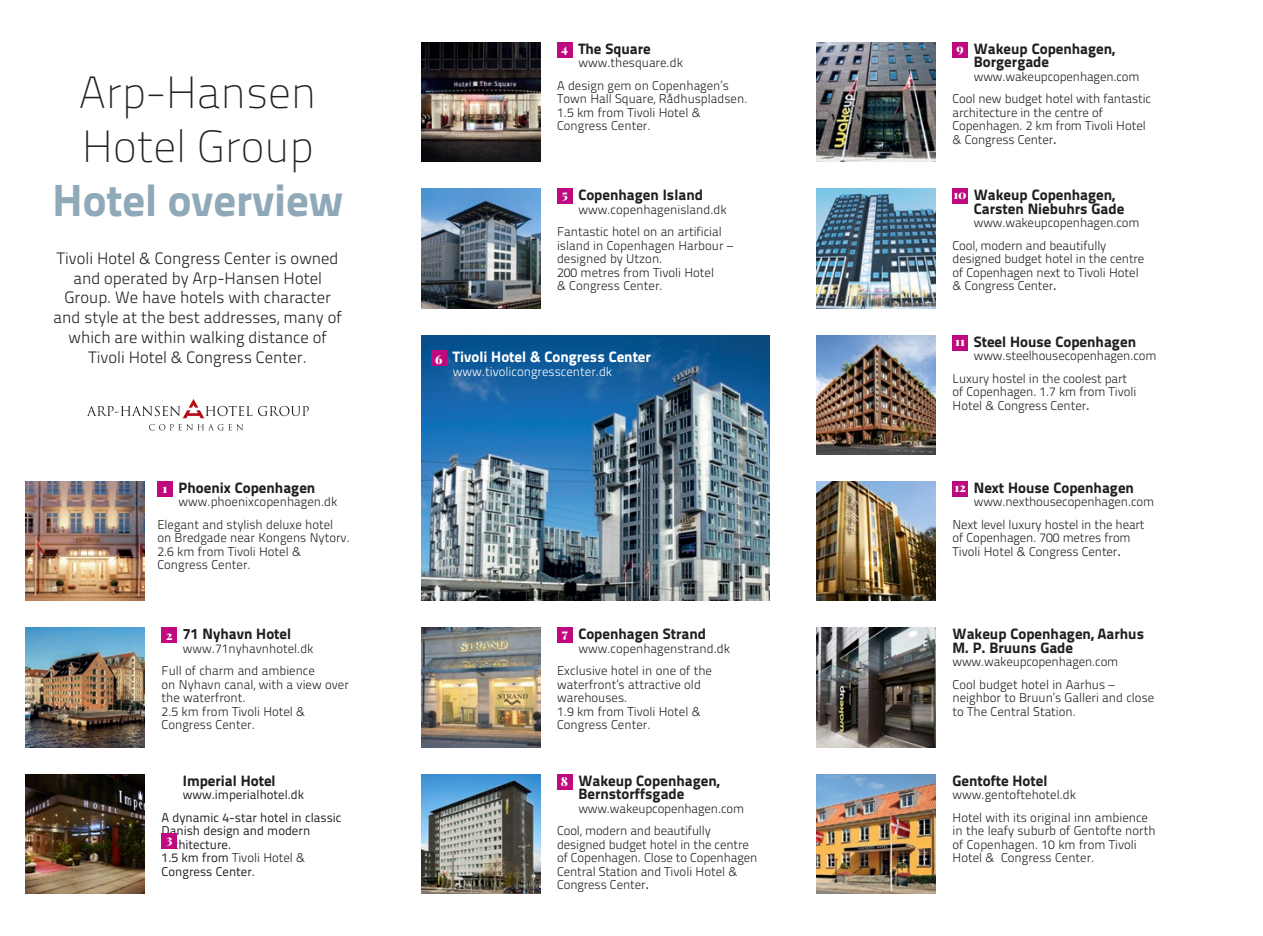
<style>
.page{position:relative;width:1263px;height:936px;background:#fff}
.page>*{position:absolute;margin:0;border:0;box-sizing:border-box;transform-origin:0 0}
.t1{font:45px/54px "Titillium Text 22 L 1 wt";color:#231f20}
.t2{font:45px "Titillium Text 22 L 999 wt";color:#8fa9b8}
.Brødtekst{font:16.5px/19.8px "Titillium Text 22 L 250 wt";color:#231f20;text-align:center}
.Normal{font:15px "Titillium Text 22 L 999 wt";color:#231f20}
.Normal-2{font:15px "Titillium Text 22 L 999 wt";color:#fff}
.Normal-3{font:12.75px/13.5px "Titillium Text 22 L 250 wt";color:#231f20}
.Normal-4{font:12.75px/13.5px "Titillium Text 22 L 400 wt";color:#231f20}
.Normal-5{font:12.75px "Titillium Text 22 L 250 wt";color:#fff}
.Normal-6{font:900 12.3px "Playfair Display";color:#fff}
.s1{font-family:"Titillium Text 22 L 250 wt"}
.s2{font-family:"Titillium Text 22 L 400 wt";font-size:15px}
</style>
<div class="page">
<img style="left:26px;top:628px;width:119px;height:119px">
<div style="left:162px;top:628px;width:15px;height:15px;background:#be097f"></div>
<img style="left:26px;top:774px;width:119px;height:119px">
<div style="left:162px;top:833px;width:15px;height:15px;background:#be097f"></div>
<img style="left:26px;top:481px;width:119px;height:119px">
<div style="left:157px;top:481px;width:15px;height:15px;background:#be097f"></div>
<img style="left:421px;top:43px;width:119px;height:119px">
<div style="left:557px;top:43px;width:15px;height:15px;background:#be097f"></div>
<img style="left:816px;top:628px;width:119px;height:119px">
<img style="left:816px;top:774px;width:119px;height:119px">
<img style="left:816px;top:43px;width:119px;height:119px">
<div style="left:952px;top:43px;width:15px;height:15px;background:#be097f"></div>
<img style="left:816px;top:189px;width:119px;height:119px">
<div style="left:952px;top:189px;width:15px;height:15px;background:#be097f"></div>
<img style="left:421px;top:335px;width:349px;height:265px">
<div style="left:431px;top:351px;width:15px;height:15px;background:#be097f"></div>
<svg style="left:87px;top:399px;width:222px;height:19px"></svg>
<svg style="left:149px;top:424px;width:94px;height:6px"></svg>
<div style="left:952px;top:335px;width:15px;height:15px;background:#be097f"></div>
<img style="left:816px;top:335px;width:119px;height:119px">
<div style="left:557px;top:774px;width:15px;height:15px;background:#be097f"></div>
<img style="left:421px;top:774px;width:119px;height:119px">
<div style="left:952px;top:481px;width:15px;height:15px;background:#be097f"></div>
<img style="left:816px;top:481px;width:119px;height:119px">
<div style="left:557px;top:628px;width:15px;height:15px;background:#be097f"></div>
<img style="left:421px;top:628px;width:119px;height:119px">
<div style="left:557px;top:189px;width:15px;height:15px;background:#be097f"></div>
<img style="left:421px;top:189px;width:119px;height:119px">
<h1 class="t1" style="left:79px;top:63px;width:239px">Arp-Hansen<br>Hotel Group</h1>
<h1 class="t2" style="left:53px;top:165px;width:292px">Hotel overview</h1>
<p class="Brødtekst" style="left:54px;top:247px;width:290px">Tivoli Hotel &amp; Congress Center is owned and operated by Arp-Hansen Hotel Group. We have hotels with character and style at the best addresses, many of which are within walking distance of</p>
<p class="Brødtekst" style="left:89px;top:346px;width:220px">Tivoli Hotel &amp; Congress Center.</p>
<p class="Normal" style="left:179px;top:476px;width:138px">Phoenix Copenhagen</p>
<p class="Normal-3" style="left:179px;top:494px;width:160px">www.phoenixcopenhagen.dk</p>
<p class="Normal-3" style="left:157px;top:517px;width:194px">Elegant and stylish deluxe hotel on Bredgade near Kongens Nytorv.</p>
<p class="Normal-3" style="left:157px;top:544px;width:145px">2.6 km from Tivoli Hotel &amp;<br>Congress Center.</p>
<p class="Normal-6" style="left:162px;top:479px;width:6px">1</p>
<p class="Normal" style="left:183px;top:622px;width:110px">71 Nyhavn Hotel</p>
<p class="Normal-3" style="left:183px;top:640px;width:132px">www.71nyhavnhotel.dk</p>
<p class="Normal-3" style="left:162px;top:663px;width:189px">Full of charm and ambience<br>on Nyhavn canal, with a view over</p>
<p class="Normal-3" style="left:162px;top:690px;width:86px">the waterfront.</p>
<p class="Normal-3" style="left:162px;top:703px;width:145px">2.5 km from Tivoli Hotel &amp;</p>
<p class="Normal-3" style="left:162px;top:717px;width:95px">Congress Center.</p>
<p class="Normal-6" style="left:166px;top:625px;width:8px">2</p>
<p class="Normal" style="left:183px;top:768px;width:94px">Imperial Hotel</p>
<p class="Normal-4" style="left:183px;top:787px;width:123px">www.imperialhotel.dk</p>
<p class="Normal-4" style="left:162px;top:809px;width:181px">A dynamic 4-star hotel in classic<br>Danish design and modern architecture.</p>
<p class="Normal-4" style="left:162px;top:850px;width:145px">1.5 km from <span class="s1">Tivoli Hotel &amp;<br></span>Congress Center.</p>
<p class="Normal-6" style="left:166px;top:830px;width:8px">3</p>
<p class="Normal" style="left:578px;top:37px;width:74px">The Square</p>
<p class="Normal-3" style="left:578px;top:55px;width:106px">www.thesquare.dk</p>
<p class="Normal-3" style="left:557px;top:78px;width:173px">A design gem on Copenhagen’s</p>
<p class="Normal-3" style="left:557px;top:91px;width:192px">Town Hall Square, Rådhuspladsen.</p>
<p class="Normal-3" style="left:557px;top:105px;width:145px">1.5 km from Tivoli Hotel &amp;<br>Congress Center.</p>
<p class="Normal-6" style="left:561px;top:39px;width:8px">4</p>
<p class="Normal" style="left:578px;top:183px;width:126px">Copenhagen Island</p>
<p class="Normal-3" style="left:578px;top:202px;width:150px">www.copenhagenisland.dk</p>
<p class="Normal-3" style="left:557px;top:224px;width:178px">Fantastic hotel on an artificial island in Copenhagen Harbour – designed by Utzon.</p>
<p class="Normal-3" style="left:557px;top:265px;width:159px">200 metres from Tivoli Hotel &amp; Congress Center.</p>
<p class="Normal-6" style="left:562px;top:185px;width:8px">5</p>
<p class="Normal-6" style="left:435px;top:349px;width:9px">6</p>
<p class="Normal-2" style="left:453px;top:345px;width:199px">Tivoli Hotel &amp; Congress Center</p>
<p class="Normal-5" style="left:453px;top:362px;width:161px">www.tivolicongresscenter.dk</p>
<p class="Normal" style="left:578px;top:622px;width:129px">Copenhagen Strand</p>
<p class="Normal-3" style="left:578px;top:640px;width:153px">www.copenhagenstrand.dk</p>
<p class="Normal-3" style="left:557px;top:663px;width:156px">Exclusive hotel in one of the waterfront’s attractive old warehouses.</p>
<p class="Normal-3" style="left:557px;top:703px;width:145px">1.9 km from Tivoli Hotel &amp;<br>Congress Center.</p>
<p class="Normal-6" style="left:562px;top:624px;width:8px">7</p>
<p class="Normal" style="left:578px;top:768px;width:143px">Wakeup Copenhagen,</p>
<p class="Normal" style="left:578px;top:782px;width:108px">Bernstorffsgade</p>
<p class="Normal-3" style="left:578px;top:800px;width:167px">www.wakeupcopenhagen.com</p>
<p class="Normal-3" style="left:557px;top:823px;width:202px">Cool, modern and beautifully designed budget hotel in the centre of Copenhagen. Close to Copenhagen<br>Central Station and Tivoli Hotel &amp;<br>Congress Center<span class="s2">.</span></p>
<p class="Normal-6" style="left:561px;top:771px;width:9px">8</p>
<p class="Normal" style="left:974px;top:37px;width:143px">Wakeup Copenhagen,</p>
<p class="Normal" style="left:974px;top:50px;width:77px">Borgergade</p>
<p class="Normal-3" style="left:974px;top:69px;width:167px">www.wakeupcopenhagen.com</p>
<p class="Normal-3" style="left:952px;top:91px;width:200px">Cool new budget hotel with fantastic architecture in the centre of<br>Copenhagen. 2 km from Tivoli Hotel</p>
<p class="Normal-3" style="left:952px;top:132px;width:106px">&amp; Congress Center<span class="s2">.</span></p>
<p class="Normal-6" style="left:956px;top:39px;width:9px">9</p>
<p class="Normal" style="left:974px;top:183px;width:143px">Wakeup Copenhagen,</p>
<p class="Normal" style="left:974px;top:196px;width:152px">Carsten Niebuhrs Gade</p>
<p class="Normal-3" style="left:974px;top:215px;width:167px">www.wakeupcopenhagen.com</p>
<p class="Normal-3" style="left:952px;top:238px;width:155px">Cool, modern and beautifully</p>
<p class="Normal-3" style="left:952px;top:251px;width:193px">designed budget hotel in the centre</p>
<p class="Normal-3" style="left:952px;top:265px;width:188px">of Copenhagen next to Tivoli Hotel &amp; Congress Center<span class="s2">.</span></p>
<p class="Normal-6" style="left:953px;top:185px;width:15px">10</p>
<p class="Normal" style="left:974px;top:329px;width:164px">Steel House Copenhagen</p>
<p class="Normal-3" style="left:974px;top:348px;width:184px">www.steelhousecopenhagen.com</p>
<p class="Normal-3" style="left:952px;top:370px;width:185px">Luxury hostel in the coolest part of Copenhagen. 1.7 km from Tivoli<br>Hotel &amp; Congress Center<span class="s2">.</span></p>
<p class="Normal-6" style="left:955px;top:331px;width:11px">11</p>
<p class="Normal" style="left:974px;top:476px;width:162px">Next House Copenhagen</p>
<p class="Normal-3" style="left:974px;top:494px;width:182px">www.nexthousecopenhagen.com</p>
<p class="Normal-3" style="left:952px;top:517px;width:194px">Next level luxury hostel in the heart</p>
<p class="Normal-3" style="left:952px;top:530px;width:180px">of Copenhagen. 700 metres from</p>
<p class="Normal-3" style="left:952px;top:544px;width:170px">Tivoli Hotel &amp; Congress Center<span class="s2">.</span></p>
<p class="Normal-6" style="left:954px;top:477px;width:13px">12</p>
<p class="Normal" style="left:952px;top:622px;width:193px">Wakeup Copenhagen, Aarhus</p>
<p class="Normal" style="left:952px;top:635px;width:122px">M. P. Bruuns Gade</p>
<p class="Normal-3" style="left:952px;top:654px;width:167px">www.wakeupcopenhagen.com</p>
<p class="Normal-3" style="left:952px;top:676px;width:203px">Cool budget hotel in Aarhus – neighbor to Bruun’s Galleri and close to The Central Station.</p>
<p class="Normal" style="left:952px;top:768px;width:96px">Gentofte Hotel</p>
<p class="Normal-3" style="left:952px;top:787px;width:125px">www.gentoftehotel.dk</p>
<p class="Normal-3" style="left:952px;top:809px;width:197px">Hotel with its original inn ambience</p>
<p class="Normal-3" style="left:952px;top:823px;width:205px">in the leafy suburb of Gentofte north of Copenhagen. 10 km from Tivoli<br>Hotel &amp; Congress Center.</p>
</div>
